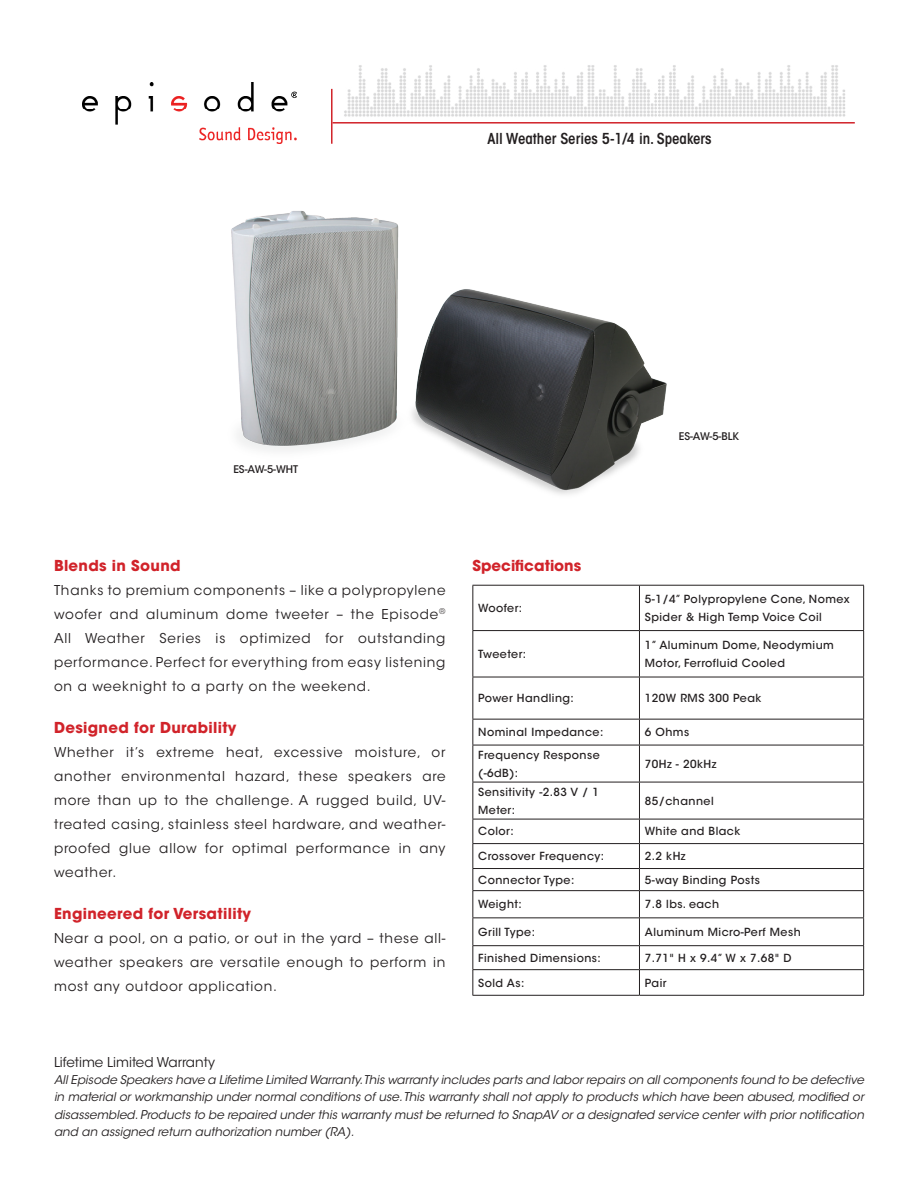
<style>
.page{position:relative;width:918px;height:1188px;background:#fff}
.page>*{position:absolute;margin:0;border:0;box-sizing:border-box;transform-origin:0 0}
.t1{font:700 15px "ITC Avant Garde Std";letter-spacing:.02em;color:#d1232a}
.t2{font:600 condensed 15px "ITC Avant Garde Std";color:#231f20}
.t3{font:700 15px "ITC Avant Garde Std";color:#d1232a}
.t4{font:13.5px/24px "ITC Avant Garde Std";letter-spacing:.06em;color:#231f20;text-align:justify}
.t5{font:13.5px "ITC Avant Garde Std";color:#231f20}
.t6{font:italic 12px/17.4px "ITC Avant Garde Std";color:#231f20;text-align:justify}
.t7{font:500 11.1px/18px "ITC Avant Garde Std";letter-spacing:.04em;color:#231f20}
.t8{font:500 10.5px "ITC Avant Garde Std";color:#231f20}
</style>
<div class="page">
<hr style="left:333px;top:122px;width:522px;height:2px;background:#d1232a">
<hr style="left:331px;top:89px;width:2px;height:55px;background:#d1232a">
<img style="left:82px;top:83px;width:215px;height:61px">
<img style="left:336px;top:65px;width:519px;height:59px">
<img style="left:231px;top:211px;width:168px;height:240px">
<img style="left:367px;top:253px;width:300px;height:242px">
<hr style="left:473px;top:586px;width:1px;height:44px;background:#231f20">
<hr style="left:472px;top:585px;width:167px;height:1px;background:#231f20">
<hr style="left:639px;top:586px;width:1px;height:44px;background:#231f20">
<hr style="left:863px;top:586px;width:1px;height:44px;background:#231f20">
<hr style="left:639px;top:585px;width:225px;height:1px;background:#231f20">
<hr style="left:473px;top:631px;width:1px;height:46px;background:#231f20">
<hr style="left:472px;top:630px;width:167px;height:1px;background:#231f20">
<hr style="left:639px;top:631px;width:1px;height:46px;background:#231f20">
<hr style="left:863px;top:631px;width:1px;height:46px;background:#231f20">
<hr style="left:639px;top:630px;width:225px;height:1px;background:#231f20">
<hr style="left:473px;top:677px;width:1px;height:42px;background:#231f20">
<hr style="left:472px;top:677px;width:167px;height:1px;background:#231f20">
<hr style="left:639px;top:677px;width:1px;height:42px;background:#231f20">
<hr style="left:863px;top:677px;width:1px;height:42px;background:#231f20">
<hr style="left:639px;top:677px;width:225px;height:1px;background:#231f20">
<svg style="left:473px;top:720px;width:1px;height:25px"></svg>
<hr style="left:472px;top:719px;width:167px;height:1px;background:#231f20">
<svg style="left:639px;top:720px;width:1px;height:25px"></svg>
<svg style="left:863px;top:720px;width:1px;height:25px"></svg>
<hr style="left:639px;top:719px;width:225px;height:1px;background:#231f20">
<hr style="left:473px;top:745px;width:1px;height:37px;background:#231f20">
<hr style="left:472px;top:745px;width:167px;height:1px;background:#231f20">
<hr style="left:639px;top:745px;width:1px;height:37px;background:#231f20">
<hr style="left:863px;top:745px;width:1px;height:37px;background:#231f20">
<hr style="left:639px;top:745px;width:225px;height:1px;background:#231f20">
<hr style="left:473px;top:782px;width:1px;height:37px;background:#231f20">
<hr style="left:472px;top:782px;width:167px;height:1px;background:#231f20">
<hr style="left:639px;top:782px;width:1px;height:37px;background:#231f20">
<hr style="left:863px;top:782px;width:1px;height:37px;background:#231f20">
<hr style="left:639px;top:782px;width:225px;height:1px;background:#231f20">
<hr style="left:472px;top:819px;width:167px;height:1px;background:#231f20">
<hr style="left:639px;top:819px;width:225px;height:1px;background:#231f20">
<hr style="left:472px;top:843px;width:167px;height:1px;background:#231f20">
<hr style="left:639px;top:843px;width:225px;height:1px;background:#231f20">
<svg style="left:473px;top:819px;width:1px;height:176px"></svg>
<hr style="left:472px;top:868px;width:167px;height:1px;background:#231f20">
<hr style="left:472px;top:890px;width:167px;height:1px;background:#231f20">
<hr style="left:472px;top:918px;width:167px;height:1px;background:#231f20">
<hr style="left:472px;top:945px;width:167px;height:1px;background:#231f20">
<hr style="left:472px;top:969px;width:167px;height:1px;background:#231f20">
<hr style="left:472px;top:995px;width:167px;height:1px;background:#231f20">
<svg style="left:639px;top:819px;width:1px;height:176px"></svg>
<svg style="left:863px;top:819px;width:1px;height:176px"></svg>
<hr style="left:639px;top:868px;width:225px;height:1px;background:#231f20">
<hr style="left:639px;top:890px;width:225px;height:1px;background:#231f20">
<hr style="left:639px;top:918px;width:225px;height:1px;background:#231f20">
<hr style="left:639px;top:945px;width:225px;height:1px;background:#231f20">
<hr style="left:639px;top:969px;width:225px;height:1px;background:#231f20">
<hr style="left:639px;top:995px;width:225px;height:1px;background:#231f20">
<p class="t2" style="left:487px;top:129px;width:226px">All Weather Series 5-1/4 in. Speakers</p>
<p class="t8" style="left:233px;top:463px;width:66px">ES-AW-5-WHT</p>
<p class="t8" style="left:679px;top:430px;width:62px">ES-AW-5-BLK</p>
<p class="t1" style="left:54px;top:555px;width:128px">Blends in Sound</p>
<p class="t4" style="left:54px;top:578px;width:393px">Thanks to premium components – like a polypropylene woofer and aluminum dome tweeter – the Episode<sup>® </sup>All Weather Series is optimized for outstanding performance. Perfect for everything from easy listening on a weeknight to a party on the weekend.</p>
<p class="t1" style="left:54px;top:717px;width:184px">Designed for Durability</p>
<p class="t4" style="left:54px;top:740px;width:393px">Whether it’s extreme heat, excessive moisture, or another environmental hazard, these speakers are more than up to the challenge. A rugged build, UV&shy;treated casing, stainless steel hardware, and weather&shy;proofed glue allow for optimal performance in any weather.</p>
<p class="t1" style="left:54px;top:903px;width:199px">Engineered for Versatility</p>
<p class="t4" style="left:54px;top:926px;width:393px">Near a pool, on a patio, or out in the yard – these all&shy;weather speakers are versatile enough to perform in most any outdoor application.</p>
<p class="t3" style="left:472px;top:555px;width:110px">Specifications</p>
<p class="t7" style="left:478px;top:599px;width:45px">Woofer:</p>
<p class="t7" style="left:645px;top:590px;width:206px">5-1/4” Polypropylene Cone, Nomex<br>Spider &amp; High Temp Voice Coil</p>
<p class="t7" style="left:478px;top:645px;width:49px">Tweeter:</p>
<p class="t7" style="left:645px;top:636px;width:191px">1” Aluminum Dome, Neodymium<br>Motor, Ferrofluid Cooled</p>
<p class="t7" style="left:478px;top:689px;width:97px">Power Handling:</p>
<p class="t7" style="left:645px;top:689px;width:118px">120W RMS 300 Peak</p>
<p class="t7" style="left:478px;top:723px;width:127px">Nominal Impedance:</p>
<p class="t7" style="left:645px;top:723px;width:46px">6 Ohms</p>
<p class="t7" style="left:478px;top:746px;width:123px">Frequency Response (-6dB):</p>
<p class="t7" style="left:645px;top:755px;width:73px">70Hz - 20kHz</p>
<p class="t7" style="left:478px;top:783px;width:122px">Sensitivity -2.83 V / 1<br>Meter:</p>
<p class="t7" style="left:645px;top:792px;width:70px">85/channel</p>
<p class="t7" style="left:478px;top:822px;width:37px">Color:</p>
<p class="t7" style="left:645px;top:822px;width:97px">White and Black</p>
<p class="t7" style="left:478px;top:847px;width:127px">Crossover Frequency:</p>
<p class="t7" style="left:645px;top:847px;width:42px">2.2 kHz</p>
<p class="t7" style="left:478px;top:871px;width:98px">Connector Type:</p>
<p class="t7" style="left:645px;top:871px;width:117px">5-way Binding Posts</p>
<p class="t7" style="left:478px;top:895px;width:45px">Weight:</p>
<p class="t7" style="left:645px;top:895px;width:76px">7.8 lbs. each</p>
<p class="t7" style="left:478px;top:923px;width:58px">Grill Type:</p>
<p class="t7" style="left:645px;top:923px;width:157px">Aluminum Micro-Perf Mesh</p>
<p class="t7" style="left:478px;top:949px;width:124px">Finished Dimensions:</p>
<p class="t7" style="left:645px;top:949px;width:148px">7.71" H x 9.4” W x 7.68" D</p>
<p class="t7" style="left:478px;top:974px;width:48px">Sold As:</p>
<p class="t7" style="left:645px;top:974px;width:23px">Pair</p>
<p class="t5" style="left:54px;top:1053px;width:162px">Lifetime Limited Warranty</p>
<p class="t6" style="left:54px;top:1071px;width:812px">All Episode Speakers have a Lifetime Limited Warranty.This warranty includes parts and labor repairs on all components found to be defective in material or workmanship under normal conditions of use. This warranty shall not apply to products which have been abused, modified or disassembled. Products to be repaired under this warranty must be returned to SnapAV or a designated service center with prior notification and an assigned return authorization number (RA).</p>
</div>
